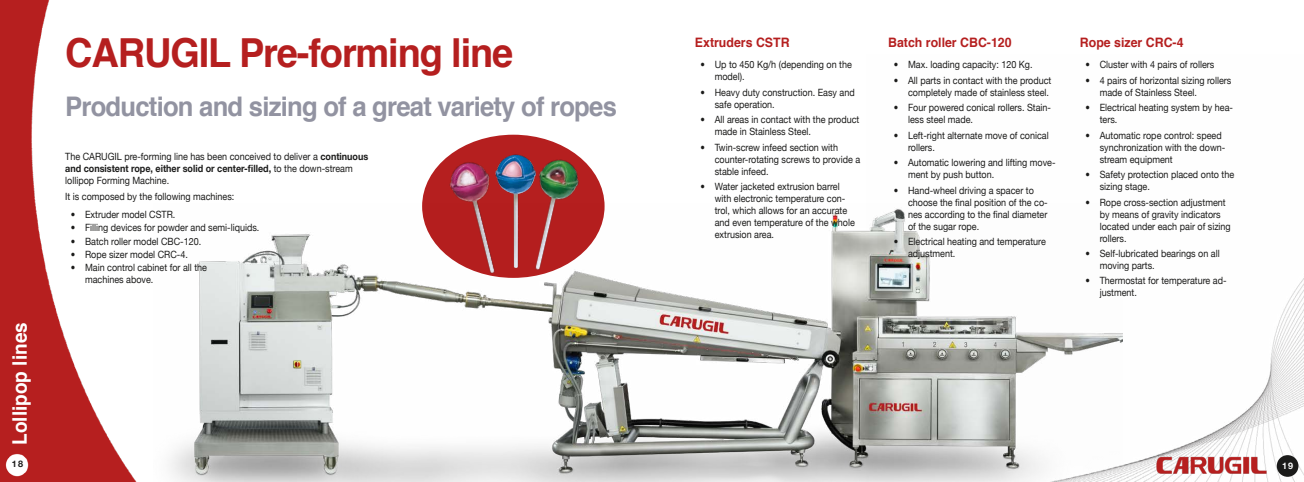
<style>
.page{position:relative;width:1304px;height:482px;background:#fff}
.page>*{position:absolute;margin:0;border:0;box-sizing:border-box;transform-origin:0 0}
.t1{font:700 40px "Helvetica";letter-spacing:-.03em;color:#b51f1f;scale:.95 1}
.t2{font:700 27px "Helvetica";letter-spacing:-.03em;color:#9293a1;scale:.95 1}
.t3{font:700 20px "Helvetica";color:#fff;scale:.95 1}
.t4{font:700 13px "Helvetica";color:#b51f1f;scale:.95 1}
.t5{font:10px/12px "Helvetica Neue";color:#1b1b1a;scale:.9 1}
.t6{font:700 9px "Helvetica Neue";color:#1b1b1a}
.t7{font:700 9px "Helvetica Neue";color:#fff}
.s1{font-weight:700}
.s2{font-weight:300}
</style>
<div class="page">
<img style="left:1122px;top:278px;width:182px;height:204px">
<img style="left:0;top:0;width:137px;height:482px">
<div style="left:1277px;top:455px;width:21px;height:22px;background:#1b1b1a;border-radius:50%"></div>
<img style="left:1154px;top:455px;width:115px;height:22px">
<div style="left:422px;top:135px;width:183px;height:143px;background:#b51f1f;border-radius:50%"></div>
<img style="left:443px;top:154px;width:47px;height:49px">
<img style="left:495px;top:154px;width:20px;height:49px">
<img style="left:515px;top:153px;width:70px;height:50px">
<img style="left:170px;top:203px;width:952px;height:279px">
<p class="t3" style="left:4px;top:445px;width:130px;rotate:-90deg">Lollipop lines</p>
<p class="t1" style="left:65px;top:20px;width:473px">CARUGIL Pre-forming line</p>
<p class="t2" style="left:65px;top:85px;width:582px">Production and sizing of a great variety of ropes</p>
<p class="t5" style="left:65px;top:151px;width:338px">The CARUGIL pre-forming line has been conceived to deliver a <span class="s1">continuous and consistent rope, either solid or center-filled,</span> to the down-stream lollipop Forming Machine.</p>
<p class="t5" style="left:65px;top:191px;width:190px">It is composed by the following machines:</p>
<p class="t5" style="left:71px;top:209px;width:118px"><span class="s2">•</span> Extruder model CSTR.</p>
<p class="t5" style="left:71px;top:222px;width:211px"><span class="s2">•</span> Filling devices for powder and semi-liquids.</p>
<p class="t5" style="left:71px;top:236px;width:146px"><span class="s2">•</span> Batch roller model CBC-120.</p>
<p class="t5" style="left:71px;top:249px;width:132px"><span class="s2">•</span> Rope sizer model CRC-4.</p>
<p class="t5" style="left:85px;top:262px;width:137px;text-indent:-14px"><span class="s2">•</span> Main control cabinet for all the machines above.</p>
<p class="t4" style="left:695px;top:32px;width:101px">Extruders CSTR</p>
<p class="t4" style="left:888px;top:32px;width:132px">Batch roller CBC-120</p>
<p class="t4" style="left:1080px;top:32px;width:111px">Rope sizer CRC-4</p>
<p class="t5" style="left:715px;top:59px;width:154px;text-indent:-14px"><span class="s2">•</span> Up to 450 Kg/h (depending on the model).</p>
<p class="t5" style="left:715px;top:87px;width:157px;text-indent:-14px"><span class="s2">•</span> Heavy duty construction. Easy and safe operation.</p>
<p class="t5" style="left:715px;top:114px;width:162px;text-indent:-14px"><span class="s2">•</span> All areas in contact with the product made in Stainless Steel.</p>
<p class="t5" style="left:715px;top:142px;width:163px;text-indent:-14px"><span class="s2">•</span> Twin-screw infeed section with counter-rotating screws to provide a stable infeed.</p>
<p class="t5" style="left:715px;top:181px;width:157px;text-indent:-14px"><span class="s2">•</span> Water jacketed extrusion barrel with electronic temperature con&shy;trol, which allows for an accurate and even temperature of the whole extrusion area.</p>
<p class="t5" style="left:894px;top:59px;width:156px"><span class="s2">•</span> Max. loading capacity: 120 Kg.</p>
<p class="t5" style="left:894px;top:75px;width:177px;text-align:right"><span class="s2">•</span> All parts in contact with the product completely made of stainless steel.</p>
<p class="t5" style="left:908px;top:102px;width:160px;text-indent:-14px"><span class="s2">•</span> Four powered conical rollers. Stain&shy;less steel made.</p>
<p class="t5" style="left:908px;top:130px;width:158px;text-indent:-14px"><span class="s2">•</span> Left-right alternate move of conical rollers.</p>
<p class="t5" style="left:908px;top:157px;width:165px;text-indent:-14px"><span class="s2">•</span> Automatic lowering and lifting move&shy;ment by push button.</p>
<p class="t5" style="left:908px;top:185px;width:157px;text-indent:-14px"><span class="s2">•</span> Hand-wheel driving a spacer to choose the final position of the co&shy;nes according to the final diameter of the sugar rope.</p>
<p class="t5" style="left:908px;top:236px;width:155px;text-indent:-14px"><span class="s2">•</span> Electrical heating and temperature adjustment.</p>
<p class="t5" style="left:1086px;top:59px;width:145px"><span class="s2">•</span> Cluster with 4 pairs of rollers</p>
<p class="t5" style="left:1100px;top:75px;width:148px;text-indent:-14px"><span class="s2">•</span> 4 pairs of horizontal sizing rollers made of Stainless Steel.</p>
<p class="t5" style="left:1100px;top:102px;width:149px;text-indent:-14px"><span class="s2">•</span> Electrical heating system by hea&shy;ters.</p>
<p class="t5" style="left:1100px;top:130px;width:141px;text-indent:-14px"><span class="s2">•</span> Automatic rope control: speed synchronization with the down&shy;stream equipment</p>
<p class="t5" style="left:1100px;top:169px;width:151px;text-indent:-14px"><span class="s2">•</span> Safety protection placed onto the sizing stage.</p>
<p class="t5" style="left:1100px;top:197px;width:147px;text-indent:-14px"><span class="s2">•</span> Rope cross-section adjustment by means of gravity indicators located under each pair of sizing rollers.</p>
<p class="t5" style="left:1100px;top:248px;width:135px;text-indent:-14px"><span class="s2">•</span> Self-lubricated bearings on all moving parts.</p>
<p class="t5" style="left:1100px;top:275px;width:142px;text-indent:-14px"><span class="s2">•</span> Thermostat for temperature ad&shy;justment.</p>
<p class="t6" style="left:12px;top:457px;width:13px">18</p>
<p class="t7" style="left:1282px;top:459px;width:13px">19</p>
</div>
